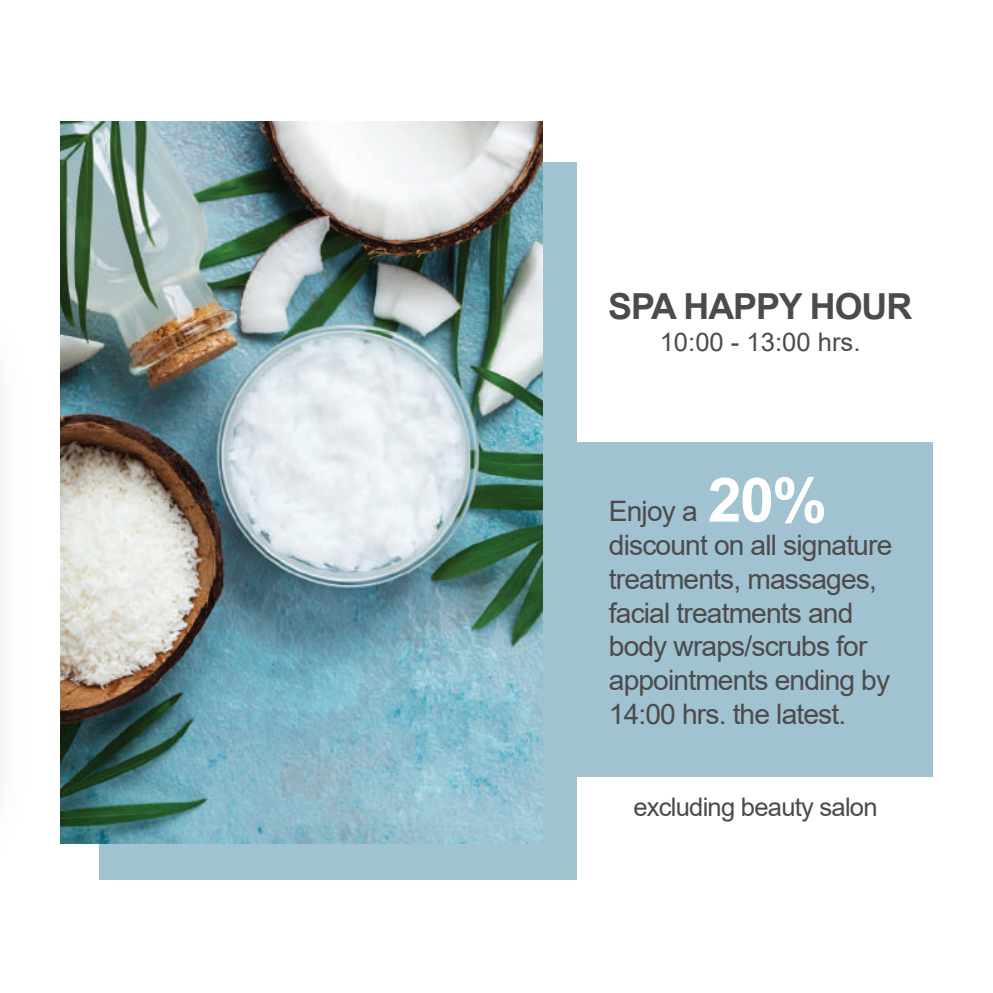
<style>
.page{position:relative;width:993px;height:993px;background:#fff}
.page>*{position:absolute;margin:0;border:0;box-sizing:border-box;transform-origin:0 0}
.t1{font:700 61.5px "Arial";color:#fff}
.t2{font:700 35.75px "Arial";letter-spacing:-.03em;color:#4c4b4c}
.t3{font:28.25px/33.8px "Arial";letter-spacing:-.03em;color:#4c4b4c}
.t4{font:25.5px "Arial";letter-spacing:-.03em;color:#4c4b4c}
.t5{font:25.5px "Arial";color:#4c4b4c}
</style>
<div class="page">
<div style="left:576px;top:442px;width:356px;height:334px;background:#a1c2d0"></div>
<div style="left:99px;top:162px;width:477px;height:717px;background:#a1c2d0"></div>
<img style="left:60px;top:121px;width:482px;height:722px">
<p class="t2" style="left:608px;top:281px;width:305px">SPA HAPPY HOUR</p>
<p class="t5" style="left:659px;top:324px;width:202px">10:00 - 13:00 hrs.</p>
<h1 class="t1" style="left:707px;top:456px;width:121px">20%</h1>
<p class="t3" style="left:608px;top:494px;width:285px">Enjoy a<br>discount on all signature treatments, massages, facial treatments and body wraps/scrubs for appointments ending by<br>14:00 hrs. the latest.</p>
<p class="t4" style="left:633px;top:789px;width:246px">excluding beauty salon</p>
</div>
